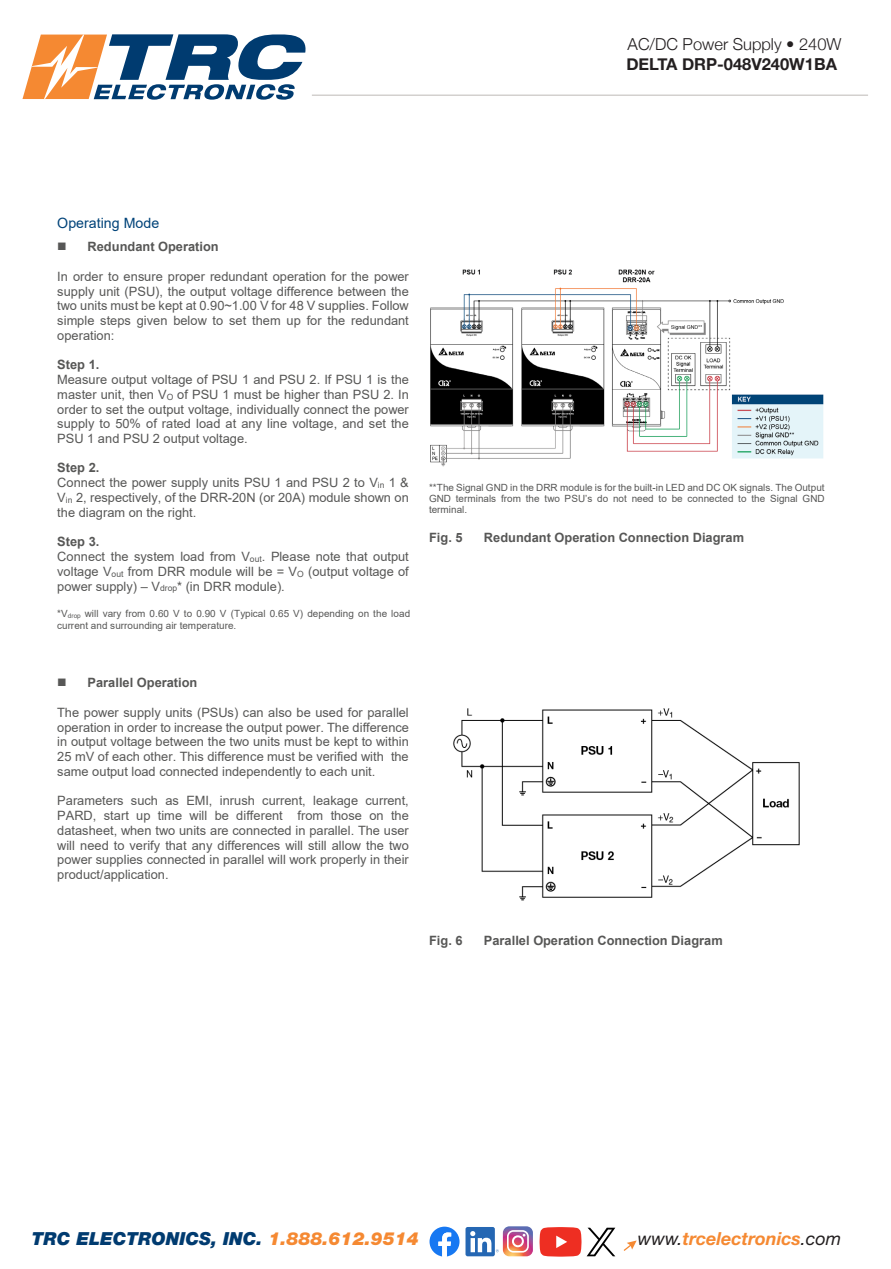
<style>
.page{position:relative;width:891px;height:1269px;background:#fff}
.page>*{position:absolute;margin:0;border:0;box-sizing:border-box;transform-origin:0 0}
.t1{font:italic 900 18px "Helvetica Neue LT Std";color:#003b70}
.t2{font:italic 700 18px "Helvetica Neue LT Std";color:#f58932}
.t3{font:300 16.5px/20px "Helvetica Neue";color:#231f20}
.t4{font:14.25px "Arial";color:#004379}
.t5{font:12.9px/14.9px "Arial";letter-spacing:.005em;color:#575756;text-align:justify}
.t6{font:700 12.9px "Arial";color:#575756}
.t7{font:9.9px/11.4px "Arial";color:#575756}
.s1{font-weight:700}
.s2{font-size:8.55px}
.s3{font-size:6.45px}
.s4{color:#f58932}
.s5{font-weight:400;color:#231f20}
</style>
<div class="page">
<hr style="left:312px;top:94px;width:556px;height:2px;background:#d3d0ce">
<svg style="left:624px;top:1240px;width:13px;height:11px"></svg>
<svg style="left:22px;top:34px;width:284px;height:66px"></svg>
<svg style="left:430px;top:1227px;width:30px;height:30px"></svg>
<div style="left:466px;top:1227px;width:29px;height:29px;background:#2567b3;border-radius:2px"></div>
<svg style="left:470px;top:1226px;width:63px;height:30px"></svg>
<svg style="left:540px;top:1227px;width:75px;height:30px"></svg>
<img style="left:430px;top:269px;width:394px;height:197px">
<img style="left:453px;top:708px;width:347px;height:193px">
<p class="t3" style="left:626px;top:33px;width:217px">AC/DC Power Supply • 240W<br><span class="s1">DELTA DRP-048V240W1BA</span></p>
<p class="t4" style="left:57px;top:213px;width:104px">Operating Mode</p>
<p class="t6" style="left:57px;top:237px;width:163px">■ Redundant Operation</p>
<p class="t5" style="left:57px;top:269px;width:353px">In order to ensure proper redundant operation for the power supply unit (PSU), the output voltage difference between the two units must be kept at 0.90~1.00 V for 48 V supplies. Follow simple steps given below to set them up for the redundant operation:</p>
<p class="t5" style="left:57px;top:357px;width:353px;text-align:left"><span class="s1">Step 1.<br></span>Measure output voltage of PSU 1 and PSU 2. If PSU 1 is the master unit, then V<span class="s2">O</span> of PSU 1 must be higher than PSU 2. In order to set the output voltage, individually connect the power supply to 50% of rated load at any line voltage, and set the PSU 1 and PSU 2 output voltage.</p>
<p class="t5" style="left:57px;top:460px;width:353px;text-align:left"><span class="s1">Step 2.<br></span>Connect the power supply units PSU 1 and PSU 2 to V<span class="s2">in</span> 1 &amp; V<span class="s2">in</span> 2, respectively, of the DRR-20N (or 20A) module shown on the diagram on the right.</p>
<p class="t5" style="left:57px;top:534px;width:353px;text-align:left"><span class="s1">Step 3.<br></span>Connect the system load from V<span class="s2">out</span>. Please note that output voltage V<span class="s2">out</span> from DRR module will be = V<span class="s2">O</span> (output voltage of power supply) – V<span class="s2">drop</span>* (in DRR module).</p>
<p class="t7" style="left:57px;top:608px;width:355px">*V<span class="s3">drop</span> will vary from 0.60 V to 0.90 V (Typical 0.65 V) depending on the load current and surrounding air temperature.</p>
<p class="t6" style="left:57px;top:673px;width:142px">■ Parallel Operation</p>
<p class="t5" style="left:57px;top:705px;width:353px">The power supply units (PSUs) can also be used for parallel operation in order to increase the output power. The difference in output voltage between the two units must be kept to within 25 mV of each other. This difference must be verified with the same output load connected independently to each unit.</p>
<p class="t5" style="left:57px;top:793px;width:353px">Parameters such as EMI, inrush current, leakage current, PARD, start up time will be different from those on the datasheet, when two units are connected in parallel. The user will need to verify that any differences will still allow the two power supplies connected in parallel will work properly in their product/application.</p>
<p class="t7" style="left:429px;top:481px;width:397px;text-align:justify">**The Signal GND in the DRR module is for the built-in LED and DC OK signals. The Output GND terminals from the two PSU’s do not need to be connected to the Signal GND terminal.</p>
<p class="t6" style="left:429px;top:528px;width:35px">Fig. 5</p>
<p class="t6" style="left:484px;top:528px;width:262px">Redundant Operation Connection Diagram</p>
<p class="t6" style="left:429px;top:931px;width:35px">Fig. 6</p>
<p class="t6" style="left:484px;top:931px;width:240px">Parallel Operation Connection Diagram</p>
<p class="t1" style="left:32px;top:1227px;width:388px">TRC ELECTRONICS, INC. <span class="s4">1.888.612.9514</span></p>
<p class="t2" style="left:638px;top:1227px;width:205px"><span class="s5">www.</span>trcelectronics<span class="s5">.com</span></p>
</div>
